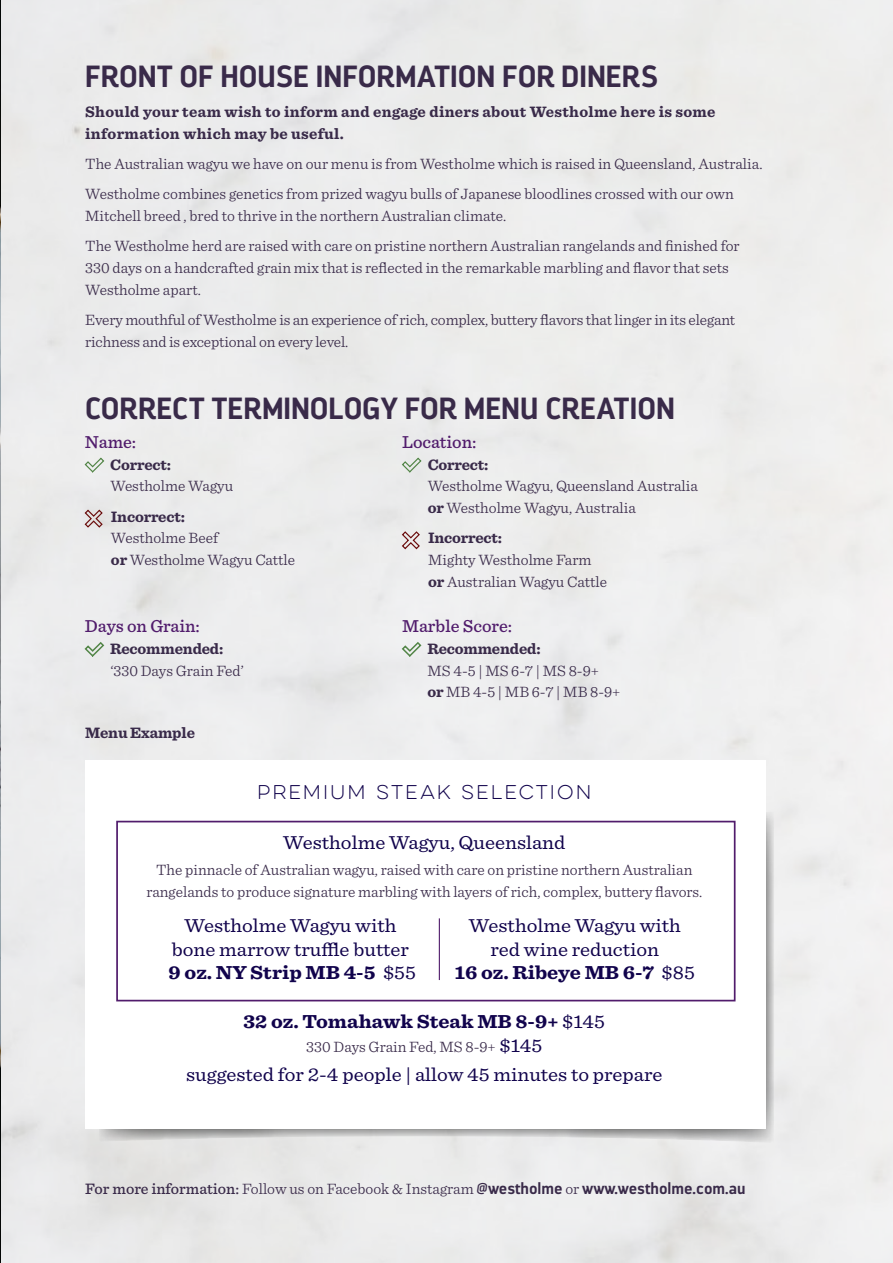
<style>
.page{position:relative;width:893px;height:1263px;background:#fff}
.page>*{position:absolute;margin:0;border:0;box-sizing:border-box;transform-origin:0 0}
.t1{font:700 30.6px "Darwin";color:#392a49}
.t2{font:19.65px/23.5px "Sentinel";color:#11034c;text-align:center;scale:1.07 1}
.t3{font:700 19.65px "Sentinel";color:#11034c;scale:1.07 1}
.t4{font:500 18px "Sentinel";color:#511c6c}
.t5{font:100 17.85px "Eveleth Clean";letter-spacing:.115em;color:#11034c}
.t6{font:300 15.75px/21.8px "Sentinel";color:#392a49}
.t7{font:700 15.75px/21.8px "Sentinel";letter-spacing:.015em;color:#392a49}
.t8{font:700 15.75px "Sentinel";letter-spacing:-.01em;color:#392a49}
.s1{font-weight:700}
.s2{font-weight:400}
.s3{font-weight:400;font-size:19.65px;color:#11034c}
.s4{font-weight:500}
.s5{font-family:"Darwin";font-weight:700}
</style>
<div class="page">
<svg style="left:94px;top:811px;width:680px;height:332px;background:#c9c9c9"></svg>
<div style="left:85px;top:760px;width:680px;height:369px;background:#fff"></div>
<div style="left:116px;top:821px;width:619px;height:180px;border:2px solid #511c6c"></div>
<hr style="left:439px;top:918px;width:1px;height:62px;background:#511c6c">
<img style="left:0;top:0;width:1px;height:1263px">
<svg style="left:84px;top:457px;width:21px;height:18px"></svg>
<svg style="left:84px;top:509px;width:20px;height:19px"></svg>
<svg style="left:83px;top:641px;width:22px;height:18px"></svg>
<svg style="left:401px;top:457px;width:21px;height:18px"></svg>
<svg style="left:401px;top:530px;width:20px;height:20px"></svg>
<svg style="left:401px;top:641px;width:22px;height:18px"></svg>
<h1 class="t1" style="left:85px;top:57px;width:574px">FRONT OF HOUSE INFORMATION FOR DINERS</h1>
<p class="t7" style="left:85px;top:100px;width:632px">Should your team wish to inform and engage diners about Westholme here is some information which may be useful.</p>
<p class="t6" style="left:85px;top:147px;width:679px;line-height:30.3px">The Australian wagyu we have on our menu is from Westholme which is raised in Queensland, Australia.<br>Westholme combines genetics from prized wagyu bulls of Japanese bloodlines crossed with our own</p>
<p class="t6" style="left:85px;top:199px;width:656px;line-height:30.3px">Mitchell breed , bred to thrive in the northern Australian climate.<br>The Westholme herd are raised with care on pristine northern Australian rangelands and finished for</p>
<p class="t6" style="left:85px;top:256px;width:645px">330 days on a handcrafted grain mix that is reflected in the remarkable marbling and flavor that sets<br>Westholme apart.</p>
<p class="t6" style="left:85px;top:308px;width:652px">Every mouthful of Westholme is an experience of rich, complex, buttery flavors that linger in its elegant richness and is exceptional on every level.</p>
<h1 class="t1" style="left:85px;top:389px;width:591px">CORRECT TERMINOLOGY FOR MENU CREATION</h1>
<p class="t4" style="left:85px;top:428px;width:53px">Name:</p>
<p class="t8" style="left:110px;top:452px;width:62px">Correct:</p>
<p class="t6" style="left:110px;top:474px;width:124px">Westholme Wagyu</p>
<p class="t8" style="left:111px;top:504px;width:76px">Incorrect:</p>
<p class="t6" style="left:111px;top:526px;width:186px">Westholme Beef<br><span class="s1">or</span> Westholme Wagyu Cattle</p>
<p class="t4" style="left:85px;top:612px;width:117px">Days on Grain:</p>
<p class="t8" style="left:110px;top:636px;width:115px">Recommended:</p>
<p class="t6" style="left:110px;top:658px;width:135px">‘330 Days Grain Fed’</p>
<p class="t8" style="left:85px;top:721px;width:111px">Menu Example</p>
<p class="t4" style="left:402px;top:428px;width:76px">Location:</p>
<p class="t8" style="left:428px;top:452px;width:62px">Correct:</p>
<p class="t6" style="left:428px;top:474px;width:272px">Westholme Wagyu, Queensland Australia <span class="s1">or</span> Westholme Wagyu, Australia</p>
<p class="t8" style="left:428px;top:526px;width:76px">Incorrect:</p>
<p class="t6" style="left:428px;top:548px;width:180px">Mighty Westholme Farm <span class="s1">or</span> Australian Wagyu Cattle</p>
<p class="t4" style="left:402px;top:612px;width:112px">Marble Score:</p>
<p class="t8" style="left:427px;top:636px;width:115px">Recommended:</p>
<p class="t6" style="left:427px;top:658px;width:194px">MS 4-5 | MS 6-7 | MS 8-9+<br><span class="s1">or</span> MB 4-5 | MB 6-7 | MB 8-9+</p>
<p class="t5" style="left:257px;top:780px;width:336px">PREMIUM STEAK SELECTION</p>
<p class="t2" style="left:283px;top:829px;width:265px">Westholme Wagyu, Queensland</p>
<p class="t6" style="left:146px;top:858px;width:557px;text-align:center">The pinnacle of Australian wagyu, raised with care on pristine northern Australian rangelands to produce signature marbling with layers of rich, complex, buttery flavors.</p>
<p class="t2" style="left:169px;top:912px;width:233px">Westholme Wagyu with bone marrow truffle butter<br><span class="s1">9 oz. NY Strip MB 4-5</span> $55</p>
<p class="t2" style="left:455px;top:912px;width:226px">Westholme Wagyu with red wine reduction<br><span class="s1">16 oz. Ribeye MB 6-7</span> $85</p>
<p class="t3" style="left:244px;top:1006px;width:339px">32 oz. Tomahawk Steak MB 8-9+ <span class="s2">$145</span></p>
<p class="t6" style="left:306px;top:1035px;width:238px">330 Days Grain Fed, MS 8-9+ <span class="s3">$145</span></p>
<p class="t2" style="left:186px;top:1061px;width:447px">suggested for 2-4 people | allow 45 minutes to prepare</p>
<p class="t6" style="left:85px;top:1177px;width:662px"><span class="s4">For more information:</span> Follow us on Facebook &amp; Instagram <span class="s5">@westholme</span> or <span class="s5">www.westholme.com.au</span></p>
</div>
